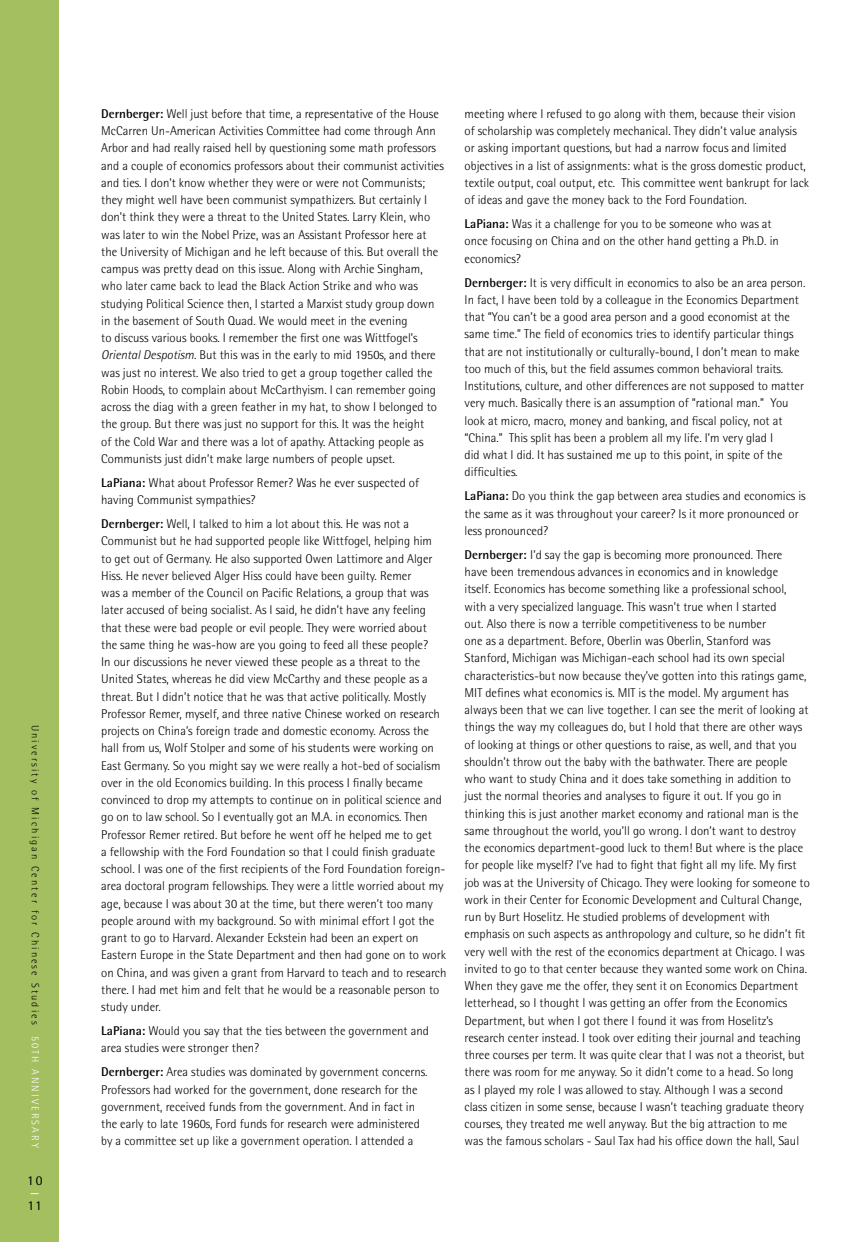
<style>
.page{position:relative;width:864px;height:1242px;background:#fff}
.page>*{position:absolute;margin:0;border:0;box-sizing:border-box;transform-origin:0 0}
.t1{font:13.5px "Rotis Semi Sans";color:#000}
.t2{font:13.5px "Rotis Semi Sans";color:#fff}
.t3{font:300 12.75px/17.2px "Rotis Semi Sans";color:#000}
.t4{font:300 10.5px "Rotis Semi Sans";letter-spacing:.2em;color:#000}
.s1{color:#fff}
.s2{font-weight:700}
.s3{font-style:italic}
</style>
<div class="page">
<div style="left:0;top:0;width:58px;height:1242px;background:#a4bf5f"></div>
<p class="t4" style="left:41px;top:725px;width:425px;rotate:90deg">U niversity of M ichigan Center for Chinese Studies <span class="s1">50TH ANNI VER SAR Y</span></p>
<p class="t1" style="left:27px;top:1172px;width:17px">10</p>
<p class="t2" style="left:30px;top:1184px;width:11px">—</p>
<p class="t1" style="left:27px;top:1198px;width:16px">11</p>
<p class="t3" style="left:101px;top:105px;width:344px"><span class="s2">Dernberger:</span> Well just before that time, a representative of the House McCarren U n-American Activities Committee had come through Ann Arbor and had really raised hell by questioning some math professors and a couple of economics professors about their communist activities and ties. I don’t know whether they were or were not Communists; they might well have been communist sympathizers. But certainly I don’t think they were a threat to the U nited States. Larry Klein, who was later to win the N obel Prize, was an Assistant Professor here at the U niversity of M ichigan and he left because of this. But overall the campus was pretty dead on this issue. Along with Archie Singham, who later came back to lead the Black Action Strike and who was studying Political Science then, I started a Marxist study group down in the basement of South Quad. We would meet in the evening<br>to discuss various books. I remember the first one was Wittfogel’s <span class="s3">Oriental Despotism</span>. But this was in the early to mid 1950s, and there was just no interest. We also tried to get a group together called the Robin Hoods, to complain about McCarthyism. I can remember going across the diag with a green feather in my hat, to show I belonged to the group. But there was just no support for this. It was the height<br>of the Cold War and there was a lot of apathy. Attacking people as Communists just didn’t make large numbers of people upset.</p>
<p class="t3" style="left:101px;top:474px;width:319px"><span class="s2">LaPiana:</span> What about Professor Remer? Was he ever suspected of having Communist sympathies?</p>
<p class="t3" style="left:101px;top:515px;width:347px"><span class="s2">Dernberger:</span> Well, I talked to him a lot about this. He was not a Communist but he had supported people like Wittfogel, helping him<br>to get out of Germany. He also supported Owen Lattimore and Alger Hiss. He never believed Alger Hiss could have been guilty. Remer<br>was a member of the Council on Pacific Relations, a group that was later accused of being socialist. As I said, he didn’t have any feeling that these were bad people or evil people. They were worried about<br>the same thing he was-how are you going to feed all these people?<br>I n our discussions he never viewed these people as a threat to the<br>U nited States, whereas he did view McCarthy and these people as a threat. But I didn’t notice that he was that active politically. Mostly Professor Remer, myself, and three native Chinese worked on research projects on China’s foreign trade and domestic economy. Across the hall from us, Wolf Stolper and some of his students were working on East Germany. So you might say we were really a hot-bed of socialism over in the old Economics building. I n this process I finally became convinced to drop my attempts to continue on in political science and go on to law school. So I eventually got an M.A. in economics. Then Professor Remer retired. But before he went off he helped me to get<br>a fellowship with the Ford Foundation so that I could finish graduate school. I was one of the first recipients of the Ford Foundation foreign&shy;area doctoral program fellowships. They were a little worried about my age, because I was about 30 at the time, but there weren’t too many people around with my background. So with minimal effort I got the grant to go to Harvard. Alexander Eckstein had been an expert on Eastern Europe in the State Department and then had gone on to work on China, and was given a grant from Harvard to teach and to research there. I had met him and felt that he would be a reasonable person to study under.</p>
<p class="t3" style="left:101px;top:1022px;width:329px"><span class="s2">LaPiana:</span> Would you say that the ties between the government and area studies were stronger then?</p>
<p class="t3" style="left:101px;top:1063px;width:328px"><span class="s2">Dernberger:</span> Area studies was dominated by government concerns.<br>Professors had worked for the government, done research for the government, received funds from the government. And in fact in the early to late 1960s, Ford funds for research were administered by a committee set up like a government operation. I attended a</p>
<p class="t3" style="left:465px;top:105px;width:346px">meeting where I refused to go along with them, because their vision<br>of scholarship was completely mechanical. They didn’t value analysis or asking important questions, but had a narrow focus and limited objectives in a list of assignments: what is the gross domestic product, textile output, coal output, etc. This committee went bankrupt for lack of ideas and gave the money back to the Ford Foundation.</p>
<p class="t3" style="left:465px;top:215px;width:316px"><span class="s2">LaPiana:</span> Was it a challenge for you to be someone who was at once focusing on China and on the other hand getting a Ph.D. in economics?</p>
<p class="t3" style="left:465px;top:274px;width:342px"><span class="s2">Dernberger:</span> It is very difficult in economics to also be an area person.<br>I n fact, I have been told by a colleague in the Economics Department that “You can’t be a good area person and a good economist at the same time.” The field of economics tries to identify particular things that are not institutionally or culturally-bound, I don’t mean to make too much of this, but the field assumes common behavioral traits.<br>I nstitutions, culture, and other differences are not supposed to matter very much. Basically there is an assumption of “rational man.” You look at micro, macro, money and banking, and fiscal policy, not at “China.” This split has been a problem all my life. I’m very glad I<br>did what I did. It has sustained me up to this point, in spite of the difficulties.</p>
<p class="t3" style="left:465px;top:487px;width:343px"><span class="s2">LaPiana:</span> Do you think the gap between area studies and economics is the same as it was throughout your career? Is it more pronounced or less pronounced?</p>
<p class="t3" style="left:465px;top:546px;width:347px"><span class="s2">Dernberger:</span> I ’d say the gap is becoming more pronounced. There<br>have been tremendous advances in economics and in knowledge<br>itself. Economics has become something like a professional school, with a very specialized language. This wasn’t true when I started<br>out. Also there is now a terrible competitiveness to be number<br>one as a department. Before, Oberlin was Oberlin, Stanford was Stanford, M ichigan was M ichigan-each school had its own special characteristics-but now because they’ve gotten into this ratings game, MIT defines what economics is. MIT is the model. My argument has always been that we can live together. I can see the merit of looking at things the way my colleagues do, but I hold that there are other ways of looking at things or other questions to raise, as well, and that you shouldn’t throw out the baby with the bathwater. There are people who want to study China and it does take something in addition to just the normal theories and analyses to figure it out. If you go in thinking this is just another market economy and rational man is the same throughout the world, you’ll go wrong. I don’t want to destroy the economics department-good luck to them! But where is the place for people like myself? I’ve had to fight that fight all my life. My first job was at the U niversity of Chicago. They were looking for someone to work in their Center for Economic Development and Cultural Change, run by Burt Hoselitz. He studied problems of development with emphasis on such aspects as anthropology and culture, so he didn’t fit very well with the rest of the economics department at Chicago. I was invited to go to that center because they wanted some work on China.<br>When they gave me the offer, they sent it on Economics Department letterhead, so I thought I was getting an offer from the Economics Department, but when I got there I found it was from Hoselitz’s research center instead. I took over editing their journal and teaching three courses per term. It was quite clear that I was not a theorist, but there was room for me anyway. So it didn’t come to a head. So long<br>as I played my role I was allowed to stay. Although I was a second<br>class citizen in some sense, because I wasn’t teaching graduate theory courses, they treated me well anyway. But the big attraction to me<br>was the famous scholars - Saul Tax had his office down the hall, Saul</p>
</div>
